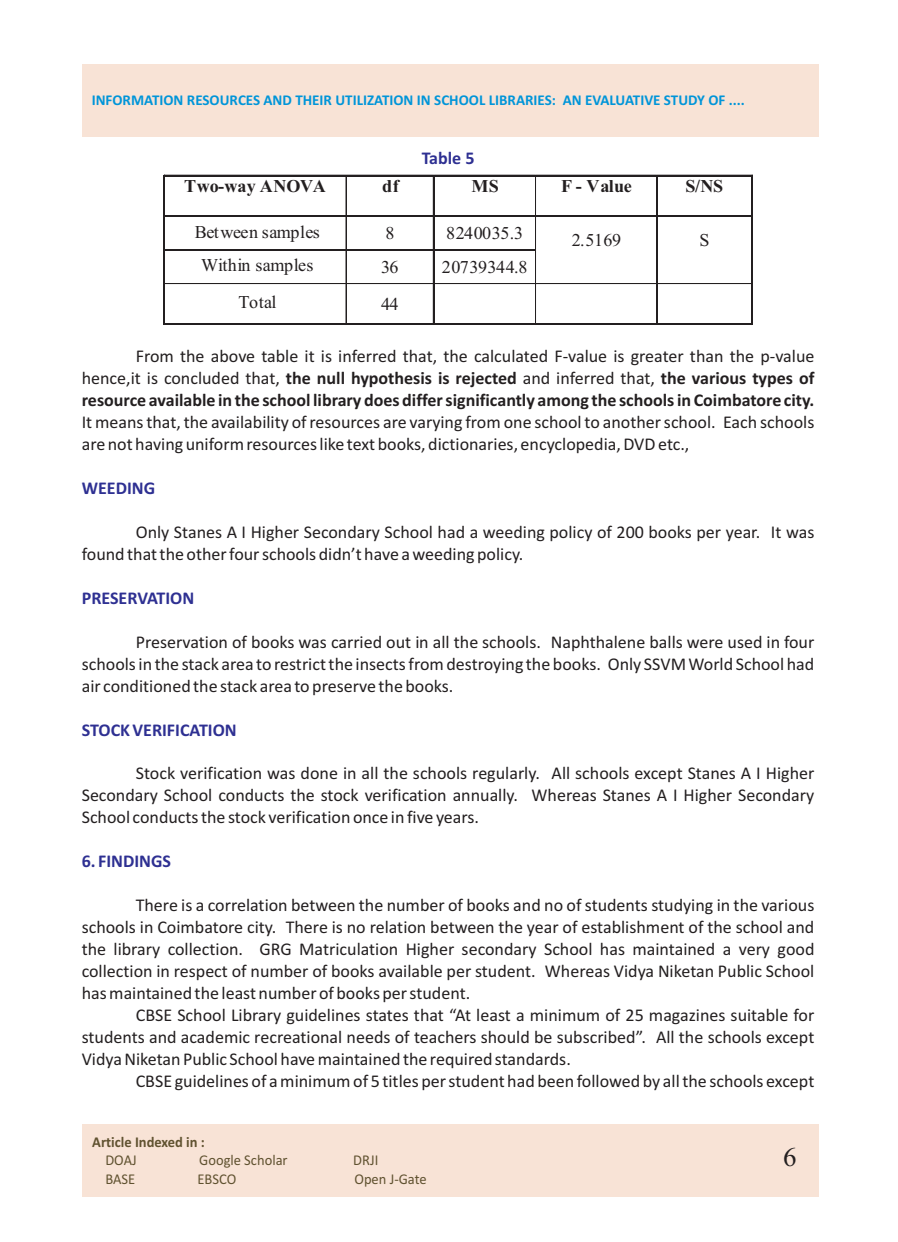
<style>
.page{position:relative;width:898px;height:1242px;background:#fff}
.page>*{position:absolute;margin:0;border:0;box-sizing:border-box;transform-origin:0 0}
.t1{font:27px "Times New Roman";color:#231f20}
.t2{font:18px/21.9px "Calibri";color:#231f20;text-align:justify}
.t3{font:700 18px/21.9px "Calibri";color:#231f20;text-align:justify}
.t4{font:18px "Times New Roman";letter-spacing:-.01em;color:#231f20}
.t5{font:700 18px "Calibri";color:#2e3092}
.t6{font:700 18px "Times New Roman";letter-spacing:-.01em;color:#231f20}
.t7{font:18px "Times New Roman";letter-spacing:.03em;color:#231f20}
.t8{font:700 15px "Calibri";color:#0095d9}
.t9{font:15px "Calibri";color:#605230}
.t10{font:700 15px "Calibri";color:#605230}
.s1{font-weight:400}
</style>
<div class="page">
<div style="left:82px;top:1124px;width:736px;height:72px;background:#f8e3d6"></div>
<div style="left:82px;top:64px;width:736px;height:72px;background:#f8e3d6"></div>
<hr style="left:165px;top:175px;width:181px;height:1px;background:#231f20">
<hr style="left:346px;top:175px;width:87px;height:1px;background:#231f20">
<hr style="left:434px;top:175px;width:101px;height:1px;background:#231f20">
<hr style="left:535px;top:175px;width:121px;height:1px;background:#231f20">
<hr style="left:657px;top:175px;width:94px;height:1px;background:#231f20">
<hr style="left:164px;top:176px;width:1px;height:39px;background:#231f20">
<hr style="left:345px;top:176px;width:1px;height:39px;background:#231f20">
<hr style="left:433px;top:176px;width:1px;height:39px;background:#231f20">
<hr style="left:535px;top:176px;width:1px;height:39px;background:#231f20">
<hr style="left:656px;top:176px;width:1px;height:39px;background:#231f20">
<hr style="left:751px;top:176px;width:1px;height:39px;background:#231f20">
<hr style="left:165px;top:215px;width:181px;height:2px;background:#231f20">
<hr style="left:346px;top:215px;width:87px;height:2px;background:#231f20">
<hr style="left:434px;top:215px;width:101px;height:2px;background:#231f20">
<hr style="left:535px;top:215px;width:121px;height:2px;background:#231f20">
<hr style="left:657px;top:215px;width:94px;height:2px;background:#231f20">
<hr style="left:164px;top:217px;width:1px;height:32px;background:#231f20">
<hr style="left:345px;top:217px;width:1px;height:32px;background:#231f20">
<hr style="left:433px;top:217px;width:1px;height:32px;background:#231f20">
<hr style="left:535px;top:217px;width:1px;height:32px;background:#231f20">
<hr style="left:656px;top:217px;width:1px;height:32px;background:#231f20">
<hr style="left:751px;top:217px;width:1px;height:32px;background:#231f20">
<hr style="left:165px;top:249px;width:181px;height:2px;background:#231f20">
<hr style="left:346px;top:249px;width:87px;height:2px;background:#231f20">
<hr style="left:434px;top:249px;width:101px;height:2px;background:#231f20">
<hr style="left:164px;top:251px;width:1px;height:32px;background:#231f20">
<hr style="left:345px;top:251px;width:1px;height:32px;background:#231f20">
<hr style="left:433px;top:251px;width:1px;height:32px;background:#231f20">
<hr style="left:535px;top:251px;width:1px;height:32px;background:#231f20">
<hr style="left:656px;top:251px;width:1px;height:32px;background:#231f20">
<hr style="left:751px;top:251px;width:1px;height:32px;background:#231f20">
<hr style="left:165px;top:283px;width:181px;height:1px;background:#231f20">
<hr style="left:346px;top:283px;width:87px;height:1px;background:#231f20">
<hr style="left:434px;top:283px;width:101px;height:1px;background:#231f20">
<hr style="left:535px;top:283px;width:121px;height:1px;background:#231f20">
<hr style="left:657px;top:283px;width:94px;height:1px;background:#231f20">
<hr style="left:164px;top:283px;width:1px;height:41px;background:#231f20">
<hr style="left:165px;top:324px;width:181px;height:1px;background:#231f20">
<hr style="left:345px;top:283px;width:1px;height:41px;background:#231f20">
<hr style="left:346px;top:324px;width:87px;height:1px;background:#231f20">
<hr style="left:433px;top:283px;width:1px;height:41px;background:#231f20">
<hr style="left:434px;top:324px;width:101px;height:1px;background:#231f20">
<hr style="left:535px;top:283px;width:1px;height:41px;background:#231f20">
<hr style="left:535px;top:324px;width:121px;height:1px;background:#231f20">
<hr style="left:656px;top:283px;width:1px;height:41px;background:#231f20">
<hr style="left:657px;top:324px;width:94px;height:1px;background:#231f20">
<hr style="left:751px;top:283px;width:1px;height:41px;background:#231f20">
<p class="t8" style="left:92px;top:93px;width:654px">INFORMATION RESOURCES AND THEIR UTILIZATION IN SCHOOL LIBRARIES: AN EVALUATIVE STUDY OF ....</p>
<p class="t5" style="left:421px;top:151px;width:54px">Table 5</p>
<p class="t6" style="left:184px;top:180px;width:143px">Two-way ANOVA</p>
<p class="t6" style="left:382px;top:180px;width:18px">df</p>
<p class="t6" style="left:471px;top:180px;width:29px">MS</p>
<p class="t6" style="left:561px;top:180px;width:72px">F - Value</p>
<p class="t6" style="left:685px;top:180px;width:39px">S/NS</p>
<p class="t4" style="left:195px;top:225px;width:127px">Between samples</p>
<p class="t4" style="left:385px;top:226px;width:11px">8</p>
<p class="t4" style="left:446px;top:226px;width:79px">8240035.3</p>
<p class="t4" style="left:571px;top:234px;width:51px">2.5169</p>
<p class="t4" style="left:699px;top:234px;width:12px">S</p>
<p class="t4" style="left:201px;top:258px;width:114px">Within samples</p>
<p class="t4" style="left:381px;top:260px;width:19px">36</p>
<p class="t7" style="left:441px;top:260px;width:87px">20739344.8</p>
<p class="t4" style="left:238px;top:295px;width:39px">Total</p>
<p class="t4" style="left:381px;top:298px;width:19px">44</p>
<p class="t3" style="left:82px;top:346px;width:734px;text-indent:54px"><span class="s1">From the above table it is inferred that, the calculated F-value is greater than the p-value hence,it is concluded that,</span> the null hypothesis is rejected <span class="s1">and inferred that,</span> the various types of resource available in the school library does differ significantly among the schools in Coimbatore city.</p>
<p class="t2" style="left:82px;top:412px;width:733px">It means that, the availability of resources are varying from one school to another school. Each schools are not having uniform resources like text books, dictionaries, encyclopedia, DVD etc.,</p>
<p class="t5" style="left:82px;top:480px;width:75px">WEEDING</p>
<p class="t2" style="left:82px;top:522px;width:733px;text-indent:54px">Only Stanes A I Higher Secondary School had a weeding policy of 200 books per year. It was found that the other four schools didn’t have a weeding policy.</p>
<p class="t5" style="left:82px;top:590px;width:114px">PRESERVATION</p>
<p class="t2" style="left:82px;top:632px;width:733px;text-indent:54px">Preservation of books was carried out in all the schools. Naphthalene balls were used in four schools in the stack area to restrict the insects from destroying the books. Only SSVM World School had air conditioned the stack area to preserve the books.</p>
<p class="t5" style="left:82px;top:722px;width:156px">STOCK VERIFICATION</p>
<p class="t2" style="left:82px;top:764px;width:734px;text-indent:54px">Stock verification was done in all the schools regularly. All schools except Stanes A I Higher Secondary School conducts the stock verification annually. Whereas Stanes A I Higher Secondary School conducts the stock verification once in five years.</p>
<p class="t5" style="left:82px;top:854px;width:91px">6. FINDINGS</p>
<p class="t2" style="left:82px;top:896px;width:734px;text-indent:54px">There is a correlation between the number of books and no of students studying in the various schools in Coimbatore city. There is no relation between the year of establishment of the school and the library collection. GRG Matriculation Higher secondary School has maintained a very good collection in respect of number of books available per student. Whereas Vidya Niketan Public School has maintained the least number of books per student.</p>
<p class="t2" style="left:82px;top:1005px;width:734px;text-indent:54px">CBSE School Library guidelines states that “At least a minimum of 25 magazines suitable for students and academic recreational needs of teachers should be subscribed”. All the schools except Vidya Niketan Public School have maintained the required standards.</p>
<p class="t2" style="left:136px;top:1071px;width:680px">CBSE guidelines of a minimum of 5 titles per student had been followed by all the schools except</p>
<p class="t10" style="left:92px;top:1135px;width:114px">Article Indexed in :</p>
<p class="t9" style="left:105px;top:1154px;width:33px">DOAJ</p>
<p class="t9" style="left:199px;top:1154px;width:90px">Google Scholar</p>
<p class="t9" style="left:353px;top:1154px;width:27px">DRJI</p>
<p class="t9" style="left:105px;top:1172px;width:31px">BASE</p>
<p class="t9" style="left:197px;top:1172px;width:40px">EBSCO</p>
<p class="t9" style="left:354px;top:1172px;width:74px">Open J-Gate</p>
<h1 class="t1" style="left:782px;top:1147px;width:15px">6</h1>
</div>
